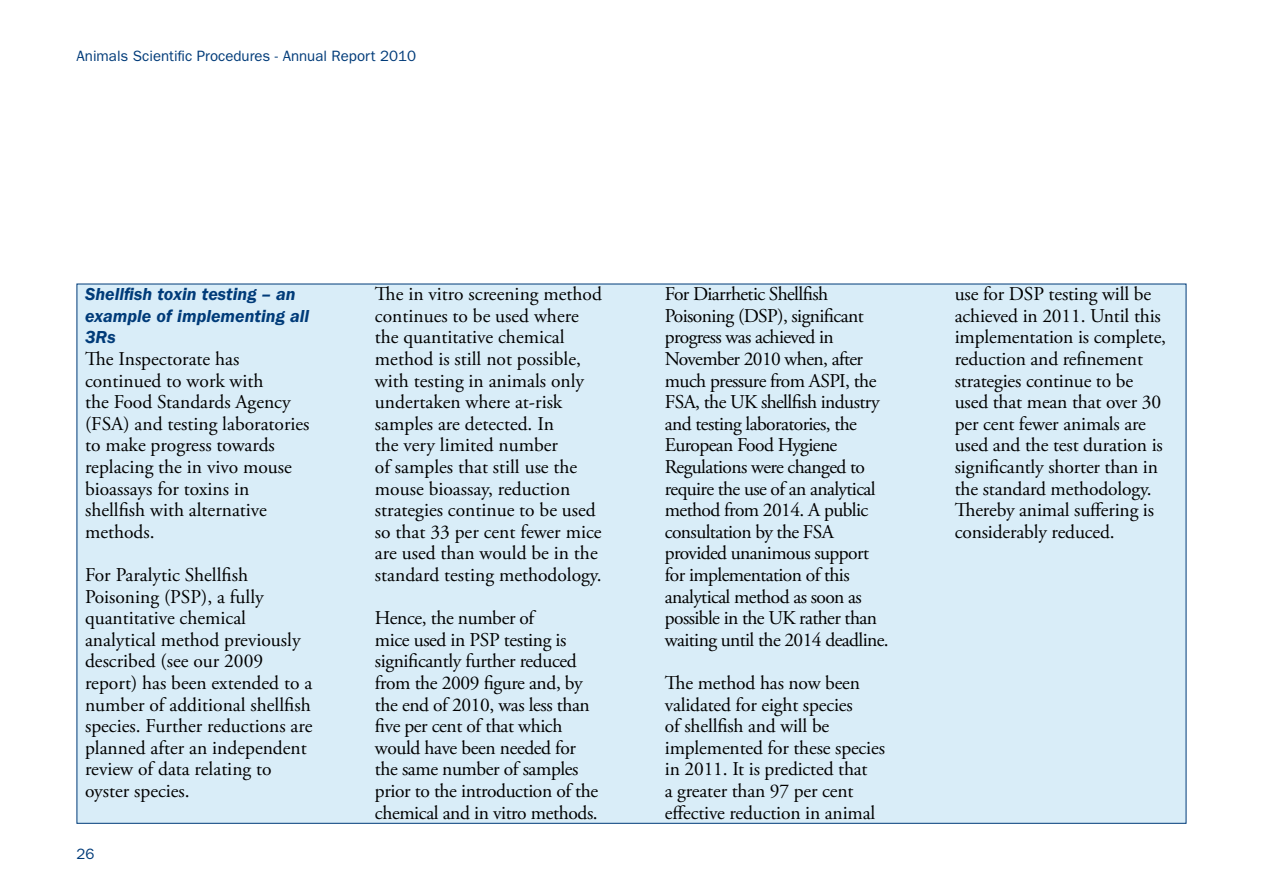
<style>
.page{position:relative;width:1263px;height:893px;background:#fff}
.page>*{position:absolute;margin:0;border:0;box-sizing:border-box;transform-origin:0 0}
.Text{font:19.5px/21.6px "Adobe Garamond Pro";letter-spacing:-.01em;color:#000}
.Text-2{font:19.5px/21.6px "Adobe Garamond Pro";letter-spacing:-.03em;color:#000}
.Sub_contents{font:italic 600 18px/21.6px "ITC Franklin Gothic Std";color:#003b79}
.t1{font:15px "ITC Franklin Gothic Std";color:#003b79}
</style>
<div class="page">
<div style="left:77px;top:284px;width:1109px;height:540px;background:#d9edf8;border:1px solid #003b79"></div>
<p class="t1" style="left:77px;top:48px;width:341px">Animals Scientific Procedures - Annual Report 2010</p>
<p class="Sub_contents" style="left:85px;top:284px;width:226px">Shellfish toxin testing – an example of implementing all<br>3Rs</p>
<p class="Text" style="left:85px;top:349px;width:226px">The Inspectorate has continued to work with<br>the Food Standards Agency (FSA) and testing laboratories to make progress towards replacing the in vivo mouse bioassays for toxins in shellfish with alternative methods.</p>
<p class="Text" style="left:85px;top:565px;width:229px">For Paralytic Shellfish<br>Poisoning (PSP), a fully quantitative chemical analytical method previously described (see our 2009 report) has been extended to a number of additional shellfish species. Further reductions are planned after an independent review of data relating to oyster species.</p>
<p class="t1" style="left:77px;top:845px;width:19px">26</p>
<p class="Text" style="left:375px;top:284px;width:228px">The in vitro screening method continues to be used where the quantitative chemical method is still not possible, with testing in animals only undertaken where at-risk samples are detected. In<br>the very limited number<br>of samples that still use the mouse bioassay, reduction strategies continue to be used so that 33 per cent fewer mice are used than would be in the standard testing methodology.</p>
<p class="Text" style="left:375px;top:608px;width:225px">Hence, the number of<br>mice used in PSP testing is significantly further reduced from the 2009 figure and, by the end of 2010, was less than five per cent of that which would have been needed for the same number of samples prior to the introduction of the chemical and in vitro methods.</p>
<p class="Text-2" style="left:665px;top:284px;width:225px">For Diarrhetic Shellfish<br>Poisoning (DSP), significant progress was achieved in<br>November 2010 when, after much pressure from ASPI, the<br>FSA, the UK shellfish industry and testing laboratories, the<br>European Food Hygiene<br>Regulations were changed to require the use of an analytical method from 2014. A public consultation by the FSA provided unanimous support for implementation of this analytical method as soon as possible in the UK rather than waiting until the 2014 deadline.</p>
<p class="Text" style="left:665px;top:673px;width:222px">The method has now been validated for eight species<br>of shellfish and will be implemented for these species in 2011. It is predicted that<br>a greater than 97 per cent effective reduction in animal</p>
<p class="Text" style="left:955px;top:284px;width:213px">use for DSP testing will be achieved in 2011. Until this implementation is complete, reduction and refinement strategies continue to be used that mean that over 30 per cent fewer animals are used and the test duration is significantly shorter than in the standard methodology.<br>Thereby animal suffering is considerably reduced.</p>
</div>
